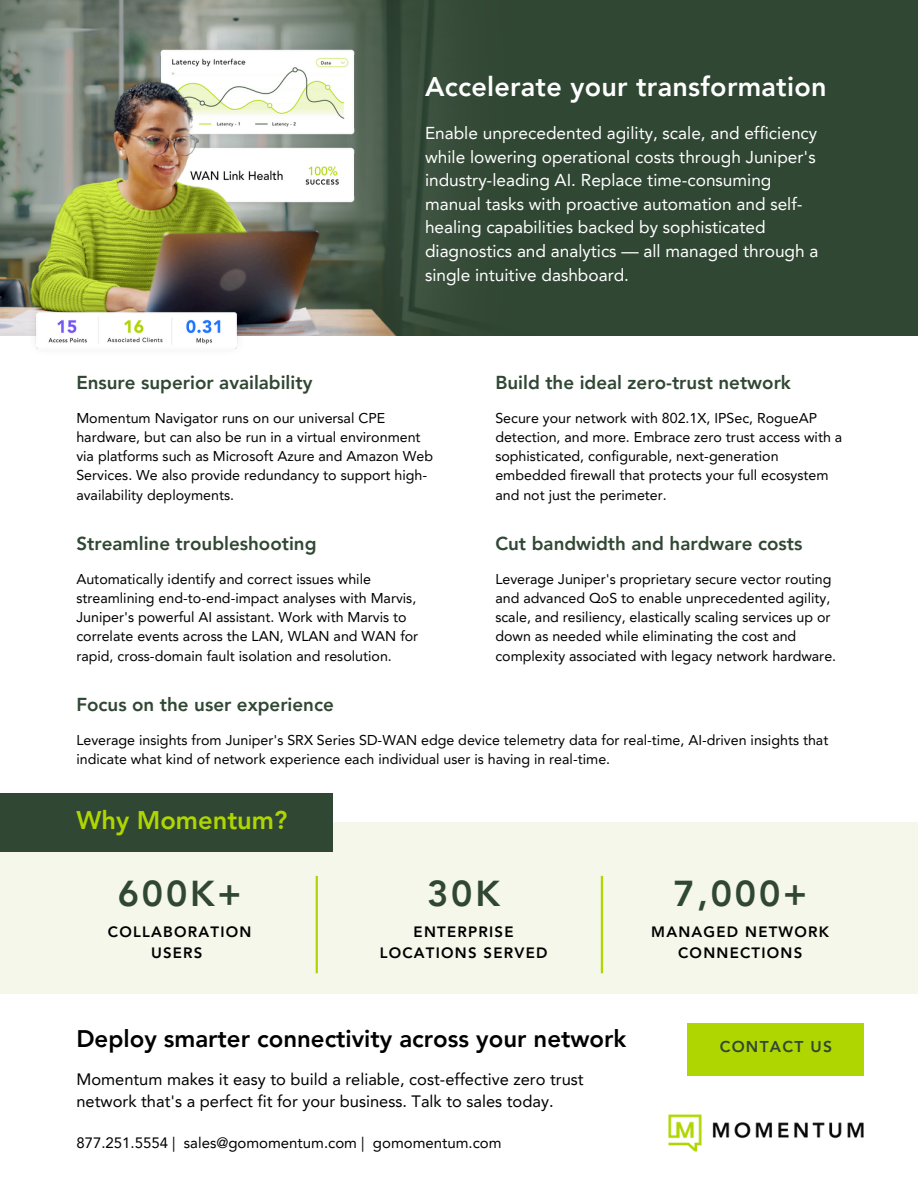
<style>
.page{position:relative;width:918px;height:1188px;background:#fff}
.page>*{position:absolute;margin:0;border:0;box-sizing:border-box;transform-origin:0 0}
.t1{font:800 36px "Avenir LT Pro";letter-spacing:.075em;color:#304733}
.t2{font:800 27px "Avenir LT Pro";letter-spacing:.01em;color:#fff}
.t3{font:800 25.5px "Avenir LT Pro";color:#afd600}
.t4{font:800 24px "Avenir LT Pro";color:#000}
.t5{font:800 18.75px "Avenir LT Pro";color:#304733}
.t6{font:17.25px/23.5px "Avenir LT Pro";color:#fff}
.t7{font:16.5px/22.5px "Avenir LT Pro";color:#000}
.t8{font:800 15.6px "Avenir LT Pro";letter-spacing:.08em;color:#304733}
.t9{font:800 15px "Avenir LT Pro";letter-spacing:.08em;color:#000}
.t10{font:15px "Avenir LT Pro";color:#000}
.t11{font:14.25px/19.2px "Avenir LT Pro";color:#000}
</style>
<div class="page">
<img style="left:668px;top:1114px;width:196px;height:38px">
<div style="left:0;top:0;width:918px;height:336px;background:#304733"></div>
<svg style="left:0;top:0;width:135px;height:71px"></svg>
<img style="left:149px;top:38px;width:216px;height:33px">
<img style="left:0;top:71px;width:411px;height:264px">
<img style="left:26px;top:303px;width:221px;height:46px">
<div style="left:0;top:822px;width:918px;height:172px;background:#f4f7ea"></div>
<div style="left:0;top:793px;width:333px;height:58px;background:#304733"></div>
<hr style="left:316px;top:876px;width:2px;height:97px;background:#afd600">
<hr style="left:601px;top:876px;width:2px;height:97px;background:#afd600">
<div style="left:688px;top:1024px;width:176px;height:52px;background:#afd600"></div>
<p class="t2" style="left:425px;top:75px;width:403px">Accelerate your transformation</p>
<p class="t6" style="left:425px;top:123px;width:395px">Enable unprecedented agility, scale, and efficiency while lowering operational costs through Juniper's industry-leading AI. Replace time-consuming manual tasks with proactive automation and self&shy;healing capabilities backed by sophisticated diagnostics and analytics — all managed through a single intuitive dashboard.</p>
<p class="t5" style="left:76px;top:375px;width:238px">Ensure superior availability</p>
<h3 class="t5" style="left:495px;top:375px;width:297px">Build the ideal zero-trust network</h3>
<h1 class="t11" style="left:76px;top:410px;width:358px">Momentum Navigator runs on our universal CPE hardware, but can also be run in a virtual environment via platforms such as Microsoft Azure and Amazon Web Services. We also provide redundancy to support high&shy;availability deployments.</h1>
<p class="t11" style="left:495px;top:410px;width:348px">Secure your network with 802.1X, IPSec, RogueAP detection, and more. Embrace zero trust access with a sophisticated, configurable, next-generation embedded firewall that protects your full ecosystem and not just the perimeter.</p>
<h5 class="t5" style="left:76px;top:536px;width:242px">Streamline troubleshooting</h5>
<p class="t11" style="left:76px;top:571px;width:343px">Automatically identify and correct issues while streamlining end-to-end-impact analyses with Marvis, Juniper's powerful AI assistant. Work with Marvis to correlate events across the LAN, WLAN and WAN for rapid, cross-domain fault isolation and resolution.</p>
<p class="t5" style="left:76px;top:697px;width:259px">Focus on the user experience</p>
<h1 class="t5" style="left:495px;top:536px;width:309px">Cut bandwidth and hardware costs</h1>
<p class="t11" style="left:495px;top:571px;width:342px">Leverage Juniper's proprietary secure vector routing and advanced QoS to enable unprecedented agility, scale, and resiliency, elastically scaling services up or down as needed while eliminating the cost and complexity associated with legacy network hardware.</p>
<p class="t11" style="left:76px;top:732px;width:754px">Leverage insights from Juniper's SRX Series SD-WAN edge device telemetry data for real-time, AI-driven insights that indicate what kind of network experience each individual user is having in real-time.</p>
<p class="t3" style="left:76px;top:810px;width:212px">Why Momentum?</p>
<p class="t1" style="left:118px;top:879px;width:125px">600K+</p>
<p class="t1" style="left:427px;top:879px;width:74px">30K</p>
<h3 class="t1" style="left:673px;top:879px;width:135px">7,000+</h3>
<h6 class="t9" style="left:108px;top:926px;width:145px">COLLABORATION</h6>
<p class="t9" style="left:151px;top:946px;width:53px">USERS</p>
<h5 class="t9" style="left:414px;top:926px;width:101px">ENTERPRISE</h5>
<h5 class="t9" style="left:380px;top:946px;width:169px">LOCATIONS SERVED</h5>
<p class="t9" style="left:651px;top:926px;width:179px">MANAGED NETWORK</p>
<h5 class="t9" style="left:678px;top:946px;width:126px">CONNECTIONS</h5>
<h2 class="t4" style="left:76px;top:1029px;width:552px">Deploy smarter connectivity across your network</h2>
<p class="t7" style="left:76px;top:1069px;width:509px">Momentum makes it easy to build a reliable, cost-effective zero trust network that's a perfect fit for your business. Talk to sales today.</p>
<h5 class="t10" style="left:76px;top:1137px;width:427px">877.251.5554 | sales@gomomentum.com | gomomentum.com</h5>
<p class="t8" style="left:720px;top:1041px;width:114px">CONTACT US</p>
</div>
